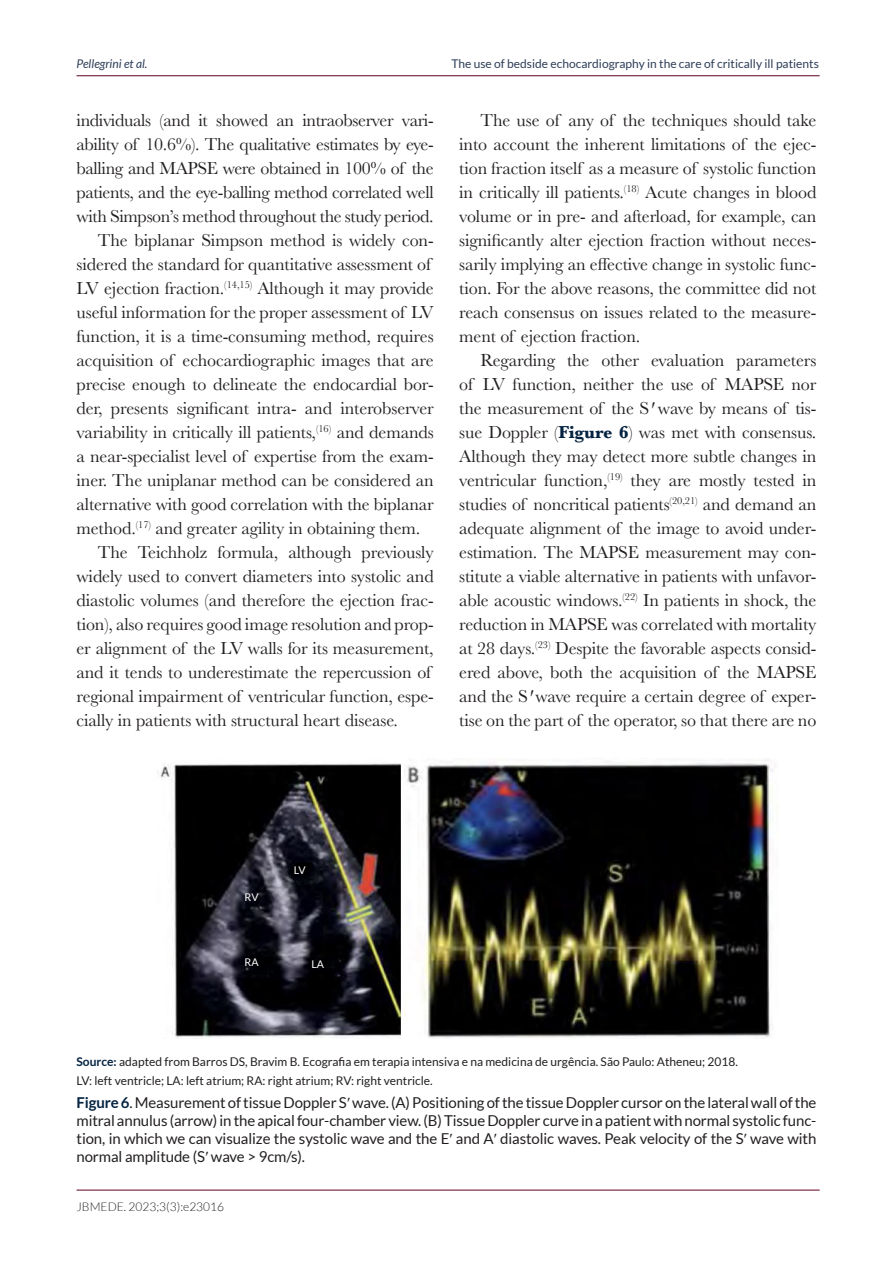
<style>
.page{position:relative;width:893px;height:1263px;background:#fff}
.page>*{position:absolute;margin:0;border:0;box-sizing:border-box;transform-origin:0 0}
.Corpo_do_texto{font:18px/24px "Baskerville";letter-spacing:-.005em;color:#231f20;text-align:justify}
.Tabela_titulo{font:15px/18px "Lato";letter-spacing:-.01em;color:#231f20;text-align:justify}
.Tabela_rodapé{font:12px "Lato";color:#231f20}
.t1{font:12px "Lato";color:#2e3e58}
.t2{font:300 12px "Lato";color:#231f20}
.t3{font:italic 12px "Lato";color:#2e3e58}
.Tabela_titulo-2{font:10.65px "Lato";color:#fff}
.s1{font-weight:700;color:#042341}
.s2{font-family:"Times New Roman"}
</style>
<div class="page">
<hr style="left:77px;top:75px;width:743px;height:1px;background:#600220">
<hr style="left:77px;top:1190px;width:743px;height:1px;background:#600220">
<img style="left:157px;top:759px;width:616px;height:279px">
<p class="t3" style="left:77px;top:57px;width:72px">Pellegrini et al.</p>
<p class="t1" style="left:451px;top:57px;width:369px">The use of bedside echocardiography in the care of critically ill patients</p>
<p class="Corpo_do_texto" style="left:77px;top:108px;width:359px">individuals (and it showed an intraobserver vari&shy;ability of 10.6%). The qualitative estimates by eye&shy;balling and MAPSE were obtained in 100% of the patients, and the eye-balling method correlated well with Simpson’s method throughout the study period.</p>
<p class="Corpo_do_texto" style="left:77px;top:228px;width:359px;text-align:left;text-indent:21px">The biplanar Simpson method is widely con&shy;sidered the standard for quantitative assessment of LV ejection fraction.<sup>(14,15)</sup> Although it may provide useful information for the proper assessment of LV function, it is a time-consuming method, requires acquisition of echocardiographic images that are precise enough to delineate the endocardial bor&shy;der, presents significant intra- and interobserver variability in critically ill patients,<sup>(16)</sup> and demands a near-specialist level of expertise from the exam&shy;iner. The uniplanar method can be considered an alternative with good correlation with the biplanar method.<sup>(17)</sup> and greater agility in obtaining them.</p>
<p class="Corpo_do_texto" style="left:77px;top:540px;width:359px;text-align:left;text-indent:21px">The Teichholz formula, although previously widely used to convert diameters into systolic and diastolic volumes (and therefore the ejection frac&shy;tion), also requires good image resolution and prop&shy;er alignment of the LV walls for its measurement, and it tends to underestimate the repercussion of regional impairment of ventricular function, espe&shy;cially in patients with structural heart disease.</p>
<p class="Corpo_do_texto" style="left:459px;top:108px;width:359px;text-indent:21px">The use of any of the techniques should take into account the inherent limitations of the ejec&shy;tion fraction itself as a measure of systolic function in critically ill patients.<sup>(18)</sup> Acute changes in blood volume or in pre- and afterload, for example, can significantly alter ejection fraction without neces&shy;sarily implying an effective change in systolic func&shy;tion. For the above reasons, the committee did not reach consensus on issues related to the measure&shy;ment of ejection fraction.</p>
<p class="Corpo_do_texto" style="left:459px;top:348px;width:359px;text-indent:21px">Regarding the other evaluation parameters of LV function, neither the use of MAPSE nor the measurement of the S′ wave by means of tis&shy;sue Doppler (<span class="s1">Figure 6</span>) was met with consensus.<br>Although they may detect more subtle changes in ventricular function,<sup>(19)</sup> they are mostly tested in studies of noncritical patients<sup>(20,21)</sup> and demand an adequate alignment of the image to avoid under&shy;estimation. The MAPSE measurement may con&shy;stitute a viable alternative in patients with unfavor&shy;able acoustic windows.<sup>(22)</sup> In patients in shock, the reduction in MAPSE was correlated with mortality at 28 days.<sup>(23)</sup> Despite the favorable aspects consid&shy;ered above, both the acquisition of the MAPSE and the S′ wave require a certain degree of exper&shy;tise on the part of the operator, so that there are no</p>
<p class="Tabela_titulo-2" style="left:244px;top:891px;width:16px">RV</p>
<p class="Tabela_titulo-2" style="left:294px;top:864px;width:13px">LV</p>
<p class="Tabela_titulo-2" style="left:244px;top:956px;width:16px">RA</p>
<p class="Tabela_titulo-2" style="left:311px;top:958px;width:14px">LA</p>
<p class="Tabela_rodapé" style="left:77px;top:1055px;width:663px"><span class="s1">Source:</span> adapted from Barros DS, Bravim B. Ecografia em terapia intensiva e na medicina de urgência. São Paulo: Atheneu; 2018.</p>
<p class="Tabela_rodapé" style="left:77px;top:1074px;width:358px">LV: left ventricle; LA: left atrium; RA: right atrium; RV: right ventricle.</p>
<p class="Tabela_titulo" style="left:77px;top:1093px;width:741px"><span class="s1">Figure 6</span>. Measurement of tissue Doppler S<span class="s2">′</span> wave. (A) Positioning of the tissue Doppler cursor on the lateral wall of the mitral annulus (arrow) in the apical four-chamber view. (B) Tissue Doppler curve in a patient with normal systolic func&shy;tion, in which we can visualize the systolic wave and the E<span class="s2">′</span> and A<span class="s2">′</span> diastolic waves. Peak velocity of the S<span class="s2">′</span> wave with normal amplitude (S<span class="s2">′</span> wave &gt; 9cm/s).</p>
<p class="t2" style="left:77px;top:1200px;width:149px">JBMEDE. 2023;3(3):e23016</p>
</div>
